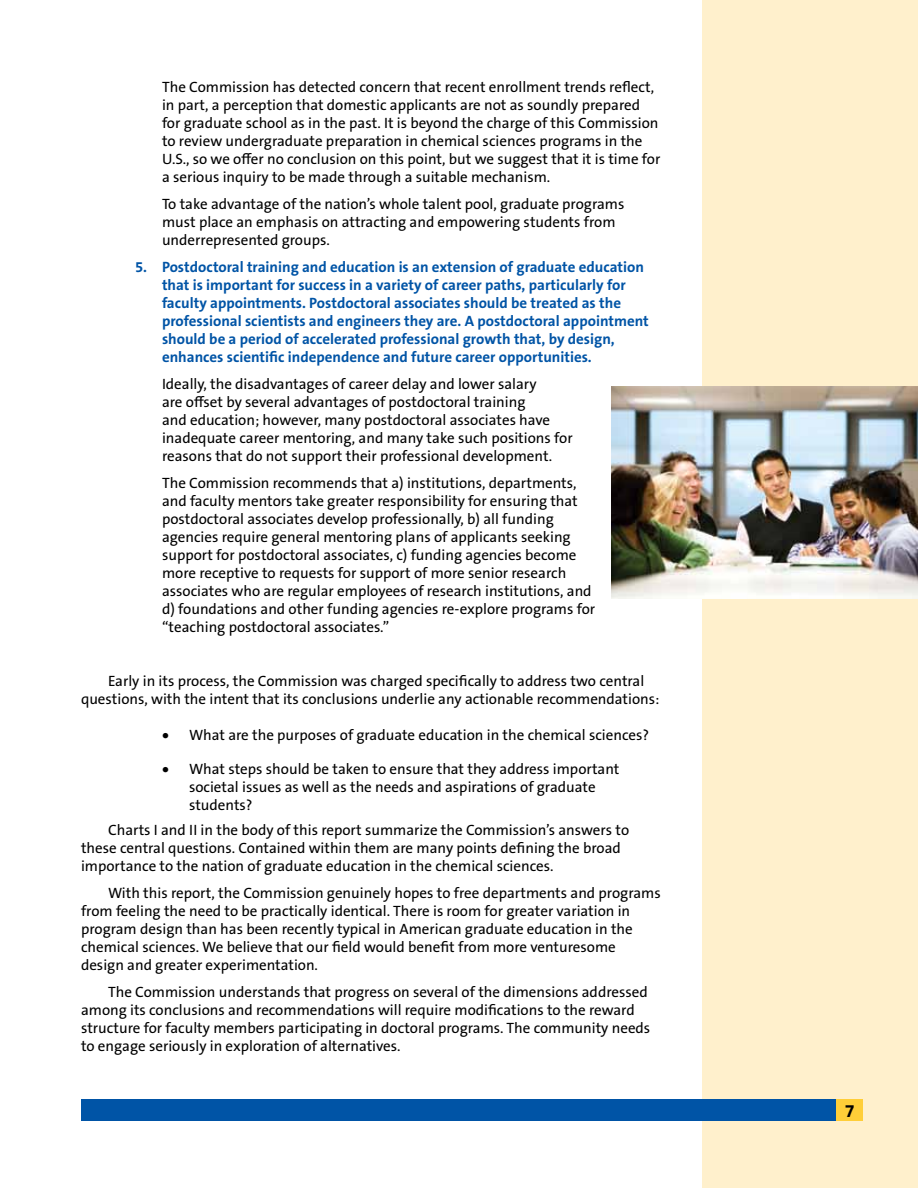
<style>
.page{position:relative;width:918px;height:1188px;background:#fff}
.page>*{position:absolute;margin:0;border:0;box-sizing:border-box;transform-origin:0 0}
.t1{font:700 18px "The Sans ACS W7";color:#000}
.t2{font:15px/18px "The Sans ACS W5 Plain";color:#000}
.t3{font:700 15px/18px "The Sans ACS W7";color:#0054a6}
</style>
<div class="page">
<div style="left:702px;top:0;width:216px;height:1188px;background:#fff0cc"></div>
<div style="left:81px;top:1099px;width:755px;height:22px;background:#0054a6"></div>
<div style="left:836px;top:1099px;width:27px;height:21px;background:#ffce38"></div>
<img style="left:611px;top:387px;width:307px;height:211px">
<p class="t2" style="left:162px;top:78px;width:500px">The Commission has detected concern that recent enrollment trends reflect, in part, a perception that domestic applicants are not as soundly prepared for graduate school as in the past. It is beyond the charge of this Commission to review undergraduate preparation in chemical sciences programs in the U.S., so we offer no conclusion on this point, but we suggest that it is time for a serious inquiry to be made through a suitable mechanism.</p>
<p class="t2" style="left:162px;top:195px;width:464px">To take advantage of the nation’s whole talent pool, graduate programs must place an emphasis on attracting and empowering students from underrepresented groups.</p>
<p class="t3" style="left:162px;top:258px;width:488px;text-indent:-27px">5. Postdoctoral training and education is an extension of graduate education that is important for success in a variety of career paths, particularly for faculty appointments. Postdoctoral associates should be treated as the professional scientists and engineers they are. A postdoctoral appointment should be a period of accelerated professional growth that, by design, enhances scientific independence and future career opportunities.</p>
<p class="t2" style="left:162px;top:375px;width:412px">Ideally, the disadvantages of career delay and lower salary<br>are offset by several advantages of postdoctoral training<br>and education; however, many postdoctoral associates have inadequate career mentoring, and many take such positions for reasons that do not support their professional development.</p>
<p class="t2" style="left:162px;top:474px;width:435px">The Commission recommends that a) institutions, departments, and faculty mentors take greater responsibility for ensuring that postdoctoral associates develop professionally, b) all funding agencies require general mentoring plans of applicants seeking support for postdoctoral associates, c) funding agencies become more receptive to requests for support of more senior research associates who are regular employees of research institutions, and d) foundations and other funding agencies re-explore programs for “teaching postdoctoral associates.”</p>
<p class="t2" style="left:81px;top:672px;width:580px;text-indent:27px">Early in its process, the Commission was charged specifically to address two central questions, with the intent that its conclusions underlie any actionable recommendations:</p>
<p class="t2" style="left:162px;top:726px;width:489px">• What are the purposes of graduate education in the chemical sciences?</p>
<p class="t2" style="left:189px;top:760px;width:432px;text-indent:-27px">• What steps should be taken to ensure that they address important societal issues as well as the needs and aspirations of graduate students?</p>
<p class="t2" style="left:81px;top:821px;width:550px;text-indent:27px">Charts I and II in the body of this report summarize the Commission’s answers to these central questions. Contained within them are many points defining the broad importance to the nation of graduate education in the chemical sciences.</p>
<p class="t2" style="left:81px;top:884px;width:581px;text-indent:27px">With this report, the Commission genuinely hopes to free departments and programs from feeling the need to be practically identical. There is room for greater variation in program design than has been recently typical in American graduate education in the chemical sciences. We believe that our field would benefit from more venturesome design and greater experimentation.</p>
<p class="t2" style="left:81px;top:983px;width:571px;text-indent:27px">The Commission understands that progress on several of the dimensions addressed among its conclusions and recommendations will require modifications to the reward structure for faculty members participating in doctoral programs. The community needs to engage seriously in exploration of alternatives.</p>
<p class="t1" style="left:845px;top:1099px;width:11px">7</p>
</div>
